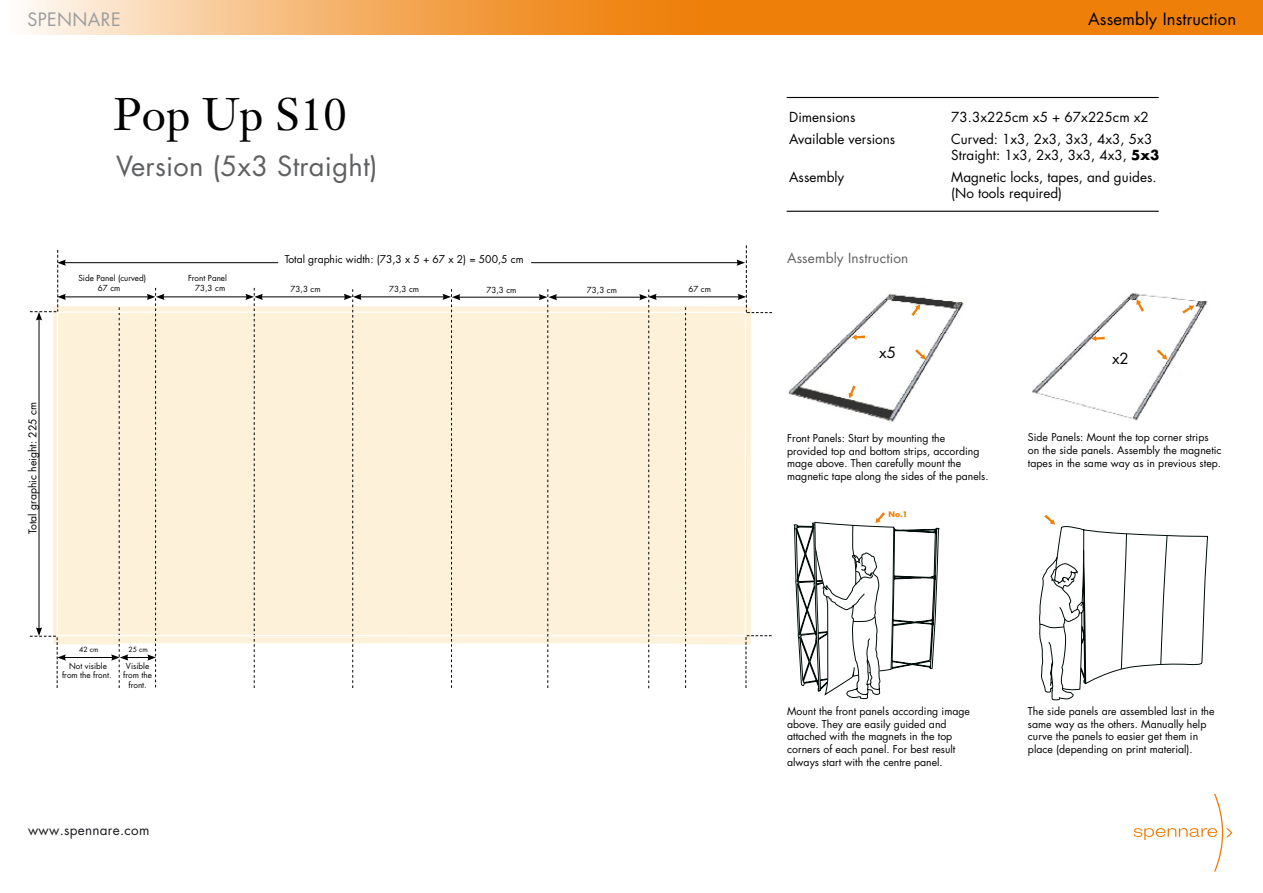
<style>
.page{position:relative;width:1263px;height:893px;background:#fff}
.page>*{position:absolute;margin:0;border:0;box-sizing:border-box;transform-origin:0 0}
.t1{font:45px "Janson Text";color:#000}
.t2{font:27px "Futura";letter-spacing:.01em;color:#5f6062}
.t3{font:18px "Futura";letter-spacing:.02em;color:#9c9d9f}
.t4{font:16.5px "Futura";letter-spacing:.01em;color:#000}
.t5{font:15px "Futura";color:#000}
.t6{font:13.5px/16.2px "Futura";color:#000}
.t7{font:13.5px "Futura";letter-spacing:.01em;color:#5f6062}
.t8{font:13.5px "Futura";letter-spacing:.02em;color:#1b1c20}
.t9{font:10.5px/12.6px "Futura";color:#000}
.t10{font:8.1px/9.8px "Futura";color:#000;text-align:center}
.t11{font:700 7.5px "Futura";color:#ee7f08}
.t12{font:6.9px "Futura";color:#000}
.s1{font-weight:700}
</style>
<div class="page">
<img style="left:788px;top:293px;width:420px;height:129px">
<svg style="left:911px;top:304px;width:9px;height:12px"></svg>
<svg style="left:849px;top:385px;width:7px;height:13px"></svg>
<svg style="left:852px;top:334px;width:13px;height:6px"></svg>
<svg style="left:915px;top:349px;width:10px;height:10px"></svg>
<svg style="left:1091px;top:336px;width:14px;height:5px"></svg>
<svg style="left:1157px;top:349px;width:10px;height:11px"></svg>
<svg style="left:1136px;top:299px;width:8px;height:13px"></svg>
<svg style="left:1182px;top:306px;width:12px;height:8px"></svg>
<svg style="left:1039px;top:515px;width:169px;height:186px"></svg>
<svg style="left:794px;top:512px;width:145px;height:187px"></svg>
<svg style="left:27px;top:0;width:1236px;height:34px"></svg>
<hr style="left:787px;top:97px;width:372px;height:1px;background:#000">
<hr style="left:787px;top:211px;width:372px;height:1px;background:#000">
<svg style="left:1134px;top:793px;width:99px;height:79px"></svg>
<div style="left:53px;top:306px;width:66px;height:338px;background:#fdf2d9"></div>
<div style="left:685px;top:306px;width:66px;height:338px;background:#fdf2d9"></div>
<div style="left:120px;top:306px;width:566px;height:337px;background:#fdf2d9"></div>
<hr style="left:64px;top:296px;width:85px;height:1px;background:#000">
<hr style="left:39px;top:318px;width:1px;height:311px;background:#000">
<hr style="left:162px;top:296px;width:85px;height:1px;background:#000">
<hr style="left:261px;top:296px;width:85px;height:1px;background:#000">
<hr style="left:360px;top:296px;width:84px;height:1px;background:#000">
<hr style="left:655px;top:296px;width:85px;height:1px;background:#000">
<hr style="left:64px;top:262px;width:214px;height:1px;background:#000">
<hr style="left:531px;top:262px;width:207px;height:1px;background:#000">
<hr style="left:64px;top:657px;width:49px;height:1px;background:#000">
<svg style="left:745px;top:635px;width:27px;height:53px"></svg>
<svg style="left:30px;top:627px;width:36px;height:61px"></svg>
<svg style="left:736px;top:245px;width:36px;height:68px"></svg>
<svg style="left:30px;top:250px;width:36px;height:70px"></svg>
<svg style="left:111px;top:288px;width:54px;height:400px"></svg>
<svg style="left:685px;top:307px;width:1px;height:381px"></svg>
<svg style="left:245px;top:288px;width:18px;height:400px"></svg>
<hr style="left:458px;top:297px;width:83px;height:1px;background:#000">
<svg style="left:442px;top:289px;width:18px;height:399px"></svg>
<svg style="left:344px;top:289px;width:18px;height:399px"></svg>
<hr style="left:555px;top:297px;width:86px;height:1px;background:#000">
<svg style="left:539px;top:289px;width:18px;height:399px"></svg>
<svg style="left:639px;top:289px;width:18px;height:399px"></svg>
<h3 class="t3" style="left:27px;top:8px;width:95px">SPENNARE</h3>
<h3 class="t4" style="left:1088px;top:8px;width:150px">Assembly Instruction</h3>
<h1 class="t1" style="left:113px;top:85px;width:235px">Pop Up S10</h1>
<h2 class="t2" style="left:116px;top:148px;width:263px">Version (5x3 Straight)</h2>
<p class="t10" style="left:98px;top:273px;width:50px;text-align:left;text-indent:-19px">Side Panel (curved)<br>67 cm</p>
<p class="t9" style="left:285px;top:253px;width:240px">Total graphic width: (73,3 x 5 + 67 x 2) = 500,5 cm</p>
<p class="t10" style="left:188px;top:273px;width:41px;text-align:right">Front Panel<br>73,3 cm</p>
<p class="t10" style="left:291px;top:284px;width:32px">73,3 cm</p>
<p class="t10" style="left:389px;top:284px;width:32px">73,3 cm</p>
<p class="t10" style="left:688px;top:284px;width:24px">67 cm</p>
<p class="t10" style="left:486px;top:285px;width:32px">73,3 cm</p>
<p class="t10" style="left:587px;top:285px;width:32px">73,3 cm</p>
<p class="t9" style="left:26px;top:534px;width:133px;rotate:-90deg">Total graphic height: 225 cm</p>
<p class="t12" style="left:79px;top:645px;width:21px">42 cm</p>
<p class="t12" style="left:128px;top:645px;width:21px">25 cm</p>
<p class="t10" style="left:62px;top:661px;width:51px">Not visible from the front.</p>
<p class="t10" style="left:123px;top:661px;width:30px">Visible from the front.</p>
<p class="t8" style="left:28px;top:821px;width:123px">www.spennare.com</p>
<p class="t6" style="left:789px;top:109px;width:68px">Dimensions</p>
<p class="t6" style="left:951px;top:109px;width:199px">73.3x225cm x5 + 67x225cm x2</p>
<p class="t6" style="left:789px;top:131px;width:108px">Available versions</p>
<p class="t6" style="left:951px;top:131px;width:210px">Curved: 1x3, 2x3, 3x3, 4x3, 5x3<br>Straight: 1x3, 2x3, 3x3, 4x3, <span class="s1">5x3</span></p>
<p class="t6" style="left:789px;top:169px;width:57px">Assembly</p>
<p class="t6" style="left:951px;top:169px;width:207px">Magnetic locks, tapes, and guides. (No tools required)</p>
<p class="t7" style="left:787px;top:249px;width:123px">Assembly Instruction</p>
<h3 class="t5" style="left:879px;top:342px;width:18px">x5</h3>
<h3 class="t5" style="left:1112px;top:348px;width:18px">x2</h3>
<p class="t9" style="left:787px;top:432px;width:203px">Front Panels: Start by mounting the<br>provided top and bottom strips, according mage above. Then carefully mount the magnetic tape along the sides of the panels.</p>
<p class="t9" style="left:1028px;top:431px;width:195px">Side Panels: Mount the top corner strips on the side panels. Assembly the magnetic tapes in the same way as in previous step.</p>
<p class="t11" style="left:888px;top:509px;width:21px">No.1</p>
<p class="t9" style="left:787px;top:705px;width:184px">Mount the front panels according image above. They are easily guided and attached with the magnets in the top corners of each panel. For best result always start with the centre panel.</p>
<p class="t9" style="left:1028px;top:705px;width:188px">The side panels are assembled last in the same way as the others. Manually help curve the panels to easier get them in place (depending on print material).</p>
</div>
